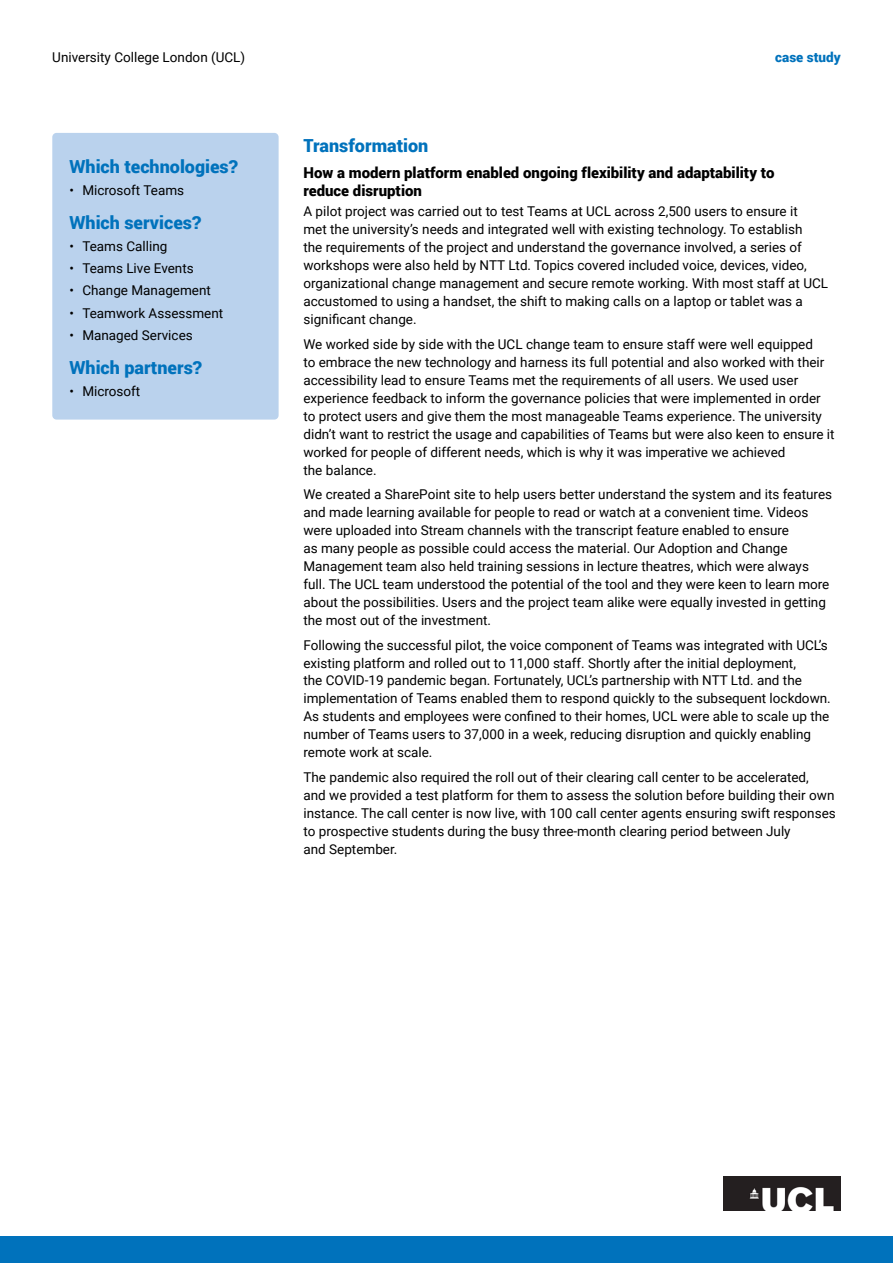
<style>
.page{position:relative;width:893px;height:1263px;background:#fff}
.page>*{position:absolute;margin:0;border:0;box-sizing:border-box;transform-origin:0 0}
.t1{font:900 18px "Roboto";color:#0072bc}
.t2{font:900 15px/18px "Roboto";color:#000}
.t3{font:13.5px/18px "Roboto";color:#000}
.t4{font:900 13.5px "Roboto";color:#0072bc}
</style>
<div class="page">
<div style="left:0;top:1236px;width:893px;height:27px;background:#0072bc"></div>
<div style="left:52px;top:133px;width:227px;height:287px;background:#bad2ed;border-radius:4px"></div>
<img style="left:724px;top:1176px;width:117px;height:35px">
<p class="t3" style="left:52px;top:48px;width:194px">University College London (UCL)</p>
<p class="t4" style="left:775px;top:48px;width:67px">case study</p>
<h1 class="t1" style="left:70px;top:153px;width:170px">Which technologies?</h1>
<p class="t3" style="left:70px;top:181px;width:116px">• Microsoft Teams</p>
<h1 class="t1" style="left:70px;top:210px;width:133px">Which services?</h1>
<p class="t3" style="left:70px;top:237px;width:99px">• Teams Calling</p>
<p class="t3" style="left:70px;top:259px;width:126px">• Teams Live Events</p>
<p class="t3" style="left:70px;top:281px;width:143px">• Change Management</p>
<p class="t3" style="left:70px;top:303px;width:155px">• Teamwork Assessment</p>
<p class="t3" style="left:70px;top:326px;width:125px">• Managed Services</p>
<h1 class="t1" style="left:70px;top:355px;width:134px">Which partners?</h1>
<p class="t3" style="left:70px;top:382px;width:72px">• Microsoft</p>
<h1 class="t1" style="left:303px;top:133px;width:126px">Transformation</h1>
<p class="t2" style="left:303px;top:163px;width:473px">How a modern platform enabled ongoing flexibility and adaptability to reduce disruption</p>
<p class="t3" style="left:303px;top:202px;width:526px">A pilot project was carried out to test Teams at UCL across 2,500 users to ensure it<br>met the university’s needs and integrated well with existing technology. To establish<br>the requirements of the project and understand the governance involved, a series of workshops were also held by NTT Ltd. Topics covered included voice, devices, video, organizational change management and secure remote working. With most staff at UCL accustomed to using a handset, the shift to making calls on a laptop or tablet was a significant change.</p>
<p class="t3" style="left:303px;top:334px;width:533px">We worked side by side with the UCL change team to ensure staff were well equipped<br>to embrace the new technology and harness its full potential and also worked with their accessibility lead to ensure Teams met the requirements of all users. We used user experience feedback to inform the governance policies that were implemented in order to protect users and give them the most manageable Teams experience. The university didn’t want to restrict the usage and capabilities of Teams but were also keen to ensure it worked for people of different needs, which is why it was imperative we achieved<br>the balance.</p>
<p class="t3" style="left:303px;top:485px;width:530px">We created a SharePoint site to help users better understand the system and its features and made learning available for people to read or watch at a convenient time. Videos were uploaded into Stream channels with the transcript feature enabled to ensure<br>as many people as possible could access the material. Our Adoption and Change Management team also held training sessions in lecture theatres, which were always full. The UCL team understood the potential of the tool and they were keen to learn more about the possibilities. Users and the project team alike were equally invested in getting the most out of the investment.</p>
<p class="t3" style="left:303px;top:635px;width:529px">Following the successful pilot, the voice component of Teams was integrated with UCL’s existing platform and rolled out to 11,000 staff. Shortly after the initial deployment,<br>the COVID-19 pandemic began. Fortunately, UCL’s partnership with NTT Ltd. and the implementation of Teams enabled them to respond quickly to the subsequent lockdown.<br>As students and employees were confined to their homes, UCL were able to scale up the number of Teams users to 37,000 in a week, reducing disruption and quickly enabling remote work at scale.</p>
<p class="t3" style="left:303px;top:767px;width:534px">The pandemic also required the roll out of their clearing call center to be accelerated,<br>and we provided a test platform for them to assess the solution before building their own instance. The call center is now live, with 100 call center agents ensuring swift responses to prospective students during the busy three-month clearing period between July<br>and September.</p>
</div>
